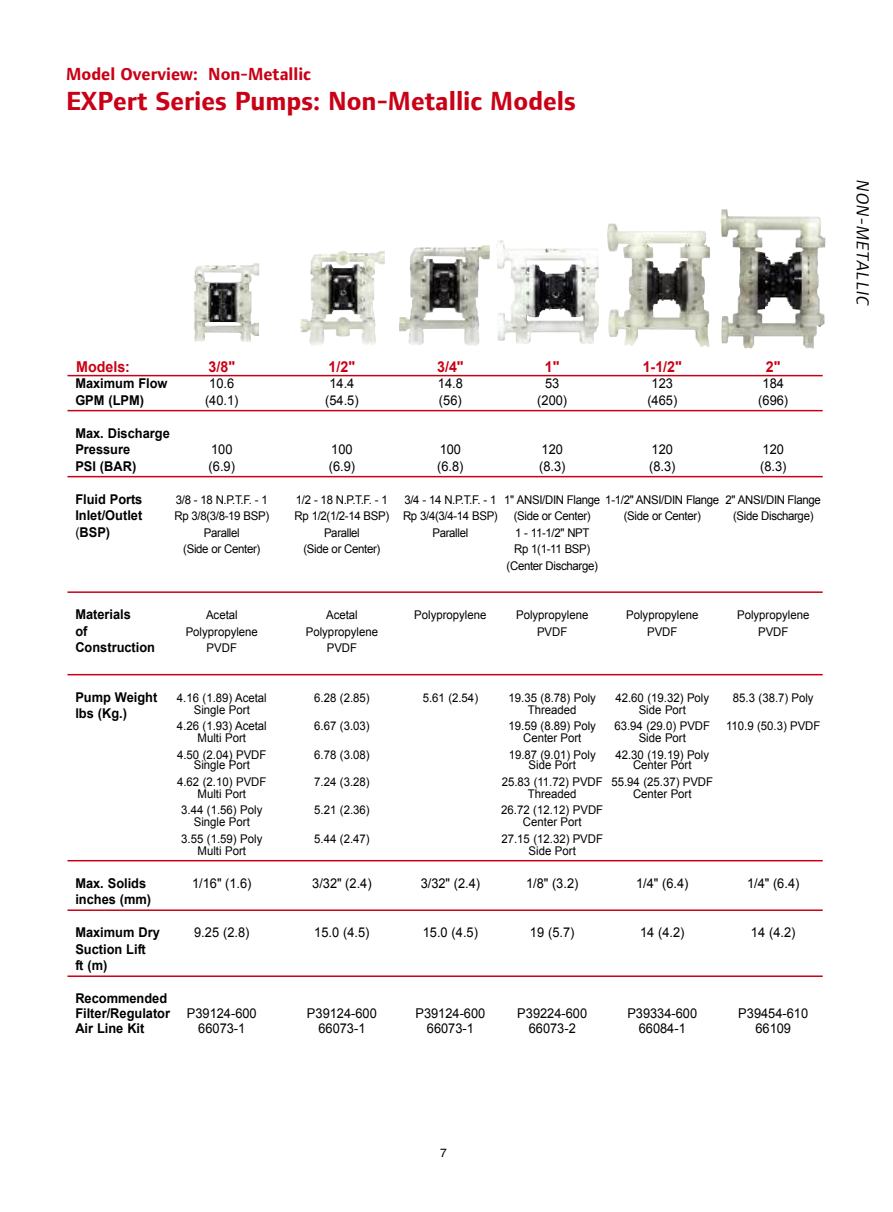
<style>
.page{position:relative;width:893px;height:1212px;background:#fff}
.page>*{position:absolute;margin:0;border:0;box-sizing:border-box;transform-origin:0 0}
.t1{font:700 27px "Foundry Form Sans";color:#ca0016}
.t2{font:700 18px "Foundry Form Sans";color:#ca0016}
.t3{font:18px "Foundry Form Sansitalic";letter-spacing:.05em;color:#000}
.t4{font:700 15px "Arial";color:#ca0016;scale:.95 1}
.t5{font:13.5px "Arial";color:#000;scale:.95 1}
.t6{font:700 13.5px/16.5px "Arial";color:#000;scale:.95 1}
.t7{font:12px "Arial";color:#000;scale:.95 1}
.t8{font:12px/16.5px "Arial";letter-spacing:-.03em;color:#000;text-align:center;scale:.95 1}
.t9{font:12px "Helvetica";color:#000}
.s1{font-weight:400}
</style>
<div class="page">
<hr style="left:68px;top:375px;width:755px;height:1px;background:#ca0016">
<hr style="left:68px;top:410px;width:755px;height:1px;background:#ca0016">
<hr style="left:68px;top:476px;width:755px;height:1px;background:#ca0016">
<hr style="left:68px;top:591px;width:755px;height:2px;background:#ca0016">
<hr style="left:68px;top:674px;width:755px;height:1px;background:#ca0016">
<hr style="left:68px;top:860px;width:755px;height:1px;background:#ca0016">
<hr style="left:68px;top:909px;width:755px;height:2px;background:#ca0016">
<hr style="left:68px;top:975px;width:755px;height:2px;background:#ca0016">
<img style="left:496px;top:240px;width:103px;height:104px">
<img style="left:608px;top:230px;width:102px;height:117px">
<svg style="left:720px;top:216px;width:106px;height:133px"></svg>
<img style="left:721px;top:209px;width:82px;height:114px">
<img style="left:193px;top:263px;width:66px;height:79px">
<img style="left:300px;top:250px;width:85px;height:96px">
<img style="left:399px;top:245px;width:91px;height:101px">
<h2 class="t2" style="left:66px;top:64px;width:247px">Model Overview: Non-Metallic</h2>
<h1 class="t1" style="left:66px;top:86px;width:511px">EXPert Series Pumps: Non-Metallic Models</h1>
<p class="t4" style="left:76px;top:358px;width:58px">Models:</p>
<p class="t4" style="left:209px;top:358px;width:29px">3/8"</p>
<p class="t4" style="left:329px;top:358px;width:29px">1/2"</p>
<p class="t4" style="left:437px;top:358px;width:29px">3/4"</p>
<p class="t4" style="left:545px;top:358px;width:17px">1"</p>
<p class="t4" style="left:643px;top:358px;width:43px">1-1/2"</p>
<p class="t4" style="left:766px;top:358px;width:17px">2"</p>
<p class="t6" style="left:75px;top:375px;width:99px">Maximum Flow</p>
<p class="t5" style="left:209px;top:376px;width:28px">10.6</p>
<p class="t5" style="left:329px;top:376px;width:28px">14.4</p>
<p class="t5" style="left:438px;top:376px;width:28px">14.8</p>
<p class="t5" style="left:545px;top:376px;width:17px">53</p>
<p class="t5" style="left:652px;top:376px;width:24px">123</p>
<p class="t5" style="left:762px;top:376px;width:24px">184</p>
<p class="t6" style="left:75px;top:392px;width:74px">GPM (LPM)</p>
<p class="t5" style="left:205px;top:392px;width:37px">(40.1)</p>
<p class="t5" style="left:325px;top:392px;width:37px">(54.5)</p>
<p class="t5" style="left:439px;top:392px;width:26px">(56)</p>
<p class="t5" style="left:537px;top:392px;width:33px">(200)</p>
<p class="t5" style="left:647px;top:392px;width:33px">(465)</p>
<p class="t5" style="left:758px;top:392px;width:33px">(696)</p>
<p class="t6" style="left:75px;top:425px;width:101px">Max. Discharge<br>Pressure</p>
<p class="t5" style="left:211px;top:442px;width:24px">100</p>
<p class="t5" style="left:331px;top:442px;width:24px">100</p>
<p class="t5" style="left:440px;top:442px;width:24px">100</p>
<p class="t5" style="left:542px;top:442px;width:24px">120</p>
<p class="t5" style="left:652px;top:442px;width:24px">120</p>
<p class="t5" style="left:762px;top:442px;width:24px">120</p>
<p class="t6" style="left:75px;top:458px;width:66px">PSI (BAR)</p>
<p class="t5" style="left:209px;top:458px;width:29px">(6.9)</p>
<p class="t5" style="left:329px;top:458px;width:29px">(6.9)</p>
<p class="t5" style="left:437px;top:458px;width:29px">(6.8)</p>
<p class="t5" style="left:539px;top:458px;width:29px">(8.3)</p>
<p class="t5" style="left:649px;top:458px;width:29px">(8.3)</p>
<p class="t5" style="left:760px;top:458px;width:29px">(8.3)</p>
<p class="t6" style="left:75px;top:491px;width:72px">Fluid Ports</p>
<p class="t7" style="left:176px;top:493px;width:98px">3/8 - 18 N.P.T.F. - 1</p>
<p class="t7" style="left:296px;top:493px;width:98px">1/2 - 18 N.P.T.F. - 1</p>
<p class="t8" style="left:404px;top:491px;width:440px">3/4 - 14 N.P.T.F. - 1 1" ANSI/DIN Flange 1-1/2" ANSI/DIN Flange 2" ANSI/DIN Flange</p>
<p class="t6" style="left:75px;top:507px;width:72px">Inlet/Outlet</p>
<p class="t7" style="left:174px;top:509px;width:101px">Rp 3/8(3/8-19 BSP)</p>
<p class="t8" style="left:295px;top:508px;width:215px">Rp 1/2(1/2-14 BSP) Rp 3/4(3/4-14 BSP)</p>
<p class="t8" style="left:514px;top:508px;width:83px">(Side or Center)</p>
<p class="t8" style="left:624px;top:508px;width:83px">(Side or Center)</p>
<p class="t8" style="left:733px;top:508px;width:86px">(Side Discharge)</p>
<p class="t6" style="left:75px;top:524px;width:38px"><span class="s1">(</span>BSP)</p>
<p class="t8" style="left:204px;top:524px;width:39px">Parallel</p>
<p class="t8" style="left:324px;top:524px;width:39px">Parallel</p>
<p class="t8" style="left:432px;top:524px;width:39px">Parallel</p>
<p class="t7" style="left:515px;top:526px;width:80px">1 - 11-1/2" NPT</p>
<p class="t8" style="left:183px;top:541px;width:83px">(Side or Center)</p>
<p class="t8" style="left:303px;top:541px;width:83px">(Side or Center)</p>
<p class="t8" style="left:507px;top:541px;width:98px">Rp 1(1-11 BSP) (Center Discharge)</p>
<p class="t6" style="left:75px;top:606px;width:60px">Materials</p>
<p class="t7" style="left:206px;top:608px;width:35px">Acetal</p>
<p class="t7" style="left:326px;top:608px;width:35px">Acetal</p>
<p class="t7" style="left:414px;top:608px;width:78px">Polypropylene</p>
<p class="t7" style="left:516px;top:608px;width:78px">Polypropylene</p>
<p class="t7" style="left:626px;top:608px;width:78px">Polypropylene</p>
<p class="t7" style="left:737px;top:608px;width:78px">Polypropylene</p>
<p class="t6" style="left:75px;top:623px;width:14px">of</p>
<p class="t7" style="left:186px;top:625px;width:78px">Polypropylene</p>
<p class="t7" style="left:306px;top:625px;width:78px">Polypropylene</p>
<p class="t7" style="left:537px;top:625px;width:34px">PVDF</p>
<p class="t7" style="left:647px;top:625px;width:34px">PVDF</p>
<p class="t7" style="left:758px;top:625px;width:34px">PVDF</p>
<p class="t6" style="left:75px;top:639px;width:85px">Construction</p>
<p class="t7" style="left:207px;top:641px;width:34px">PVDF</p>
<p class="t7" style="left:327px;top:641px;width:34px">PVDF</p>
<p class="t6" style="left:75px;top:689px;width:88px">Pump Weight</p>
<p class="t7" style="left:177px;top:691px;width:96px">4.16 (1.89) Acetal</p>
<p class="t7" style="left:314px;top:691px;width:60px">6.28 (2.85)</p>
<p class="t7" style="left:423px;top:691px;width:60px">5.61 (2.54)</p>
<p class="t7" style="left:508px;top:691px;width:94px">19.35 (8.78) Poly</p>
<p class="t7" style="left:615px;top:691px;width:100px">42.60 (19.32) Poly</p>
<p class="t7" style="left:733px;top:691px;width:87px">85.3 (38.7) Poly</p>
<p class="t6" style="left:75px;top:705px;width:56px">lbs (Kg.)</p>
<p class="t7" style="left:194px;top:703px;width:61px">Single Port</p>
<p class="t7" style="left:528px;top:703px;width:53px">Threaded</p>
<p class="t7" style="left:639px;top:703px;width:51px">Side Port</p>
<p class="t7" style="left:177px;top:719px;width:96px">4.26 (1.93) Acetal</p>
<p class="t7" style="left:314px;top:719px;width:60px">6.67 (3.03)</p>
<p class="t7" style="left:508px;top:719px;width:94px">19.59 (8.89) Poly</p>
<p class="t7" style="left:614px;top:719px;width:102px">63.94 (29.0) PVDF</p>
<p class="t7" style="left:726px;top:719px;width:101px">110.9 (50.3) PVDF</p>
<p class="t7" style="left:198px;top:731px;width:53px">Multi Port</p>
<p class="t7" style="left:523px;top:731px;width:63px">Center Port</p>
<p class="t7" style="left:639px;top:731px;width:51px">Side Port</p>
<p class="t7" style="left:177px;top:748px;width:96px">4.50 (2.04) PVDF</p>
<p class="t7" style="left:314px;top:748px;width:60px">6.78 (3.08)</p>
<p class="t7" style="left:509px;top:748px;width:93px">19.87 (9.01) Poly</p>
<p class="t7" style="left:615px;top:748px;width:100px">42.30 (19.19) Poly</p>
<p class="t7" style="left:194px;top:758px;width:61px">Single Port</p>
<p class="t7" style="left:529px;top:758px;width:51px">Side Port</p>
<p class="t7" style="left:633px;top:758px;width:63px">Center Port</p>
<p class="t7" style="left:177px;top:775px;width:96px">4.62 (2.10) PVDF</p>
<p class="t7" style="left:314px;top:775px;width:60px">7.24 (3.28)</p>
<p class="t7" style="left:502px;top:775px;width:224px">25.83 (11.72) PVDF 55.94 (25.37) PVDF</p>
<p class="t7" style="left:198px;top:787px;width:53px">Multi Port</p>
<p class="t7" style="left:528px;top:787px;width:53px">Threaded</p>
<p class="t7" style="left:633px;top:787px;width:63px">Center Port</p>
<p class="t7" style="left:181px;top:803px;width:87px">3.44 (1.56) Poly</p>
<p class="t7" style="left:314px;top:803px;width:60px">5.21 (2.36)</p>
<p class="t7" style="left:501px;top:803px;width:109px">26.72 (12.12) PVDF</p>
<p class="t7" style="left:194px;top:815px;width:61px">Single Port</p>
<p class="t7" style="left:523px;top:815px;width:63px">Center Port</p>
<p class="t7" style="left:181px;top:832px;width:87px">3.55 (1.59) Poly</p>
<p class="t7" style="left:314px;top:832px;width:60px">5.44 (2.47)</p>
<p class="t7" style="left:501px;top:832px;width:109px">27.15 (12.32) PVDF</p>
<p class="t7" style="left:198px;top:844px;width:53px">Multi Port</p>
<p class="t7" style="left:529px;top:844px;width:51px">Side Port</p>
<p class="t6" style="left:75px;top:875px;width:76px">Max. Solids</p>
<p class="t5" style="left:192px;top:875px;width:64px">1/16" (1.6)</p>
<p class="t5" style="left:312px;top:875px;width:64px">3/32" (2.4)</p>
<p class="t5" style="left:421px;top:875px;width:64px">3/32" (2.4)</p>
<p class="t5" style="left:526px;top:875px;width:57px">1/8" (3.2)</p>
<p class="t5" style="left:636px;top:875px;width:57px">1/4" (6.4)</p>
<p class="t5" style="left:747px;top:875px;width:57px">1/4" (6.4)</p>
<p class="t6" style="left:75px;top:891px;width:81px">inches (mm)</p>
<p class="t6" style="left:75px;top:924px;width:90px">Maximum Dry</p>
<p class="t5" style="left:194px;top:925px;width:60px">9.25 (2.8)</p>
<p class="t5" style="left:314px;top:925px;width:60px">15.0 (4.5)</p>
<p class="t5" style="left:423px;top:925px;width:60px">15.0 (4.5)</p>
<p class="t5" style="left:530px;top:925px;width:48px">19 (5.7)</p>
<p class="t5" style="left:640px;top:925px;width:48px">14 (4.2)</p>
<p class="t5" style="left:751px;top:925px;width:48px">14 (4.2)</p>
<p class="t6" style="left:75px;top:941px;width:76px">Suction Lift ft (m)</p>
<p class="t6" style="left:75px;top:991px;width:192px;line-height:15px">Recommended<br>Filter/Regulator <span class="s1">P39124-600</span></p>
<p class="t5" style="left:307px;top:1006px;width:75px">P39124-600</p>
<p class="t5" style="left:415px;top:1006px;width:75px">P39124-600</p>
<p class="t5" style="left:517px;top:1006px;width:75px">P39224-600</p>
<p class="t5" style="left:627px;top:1006px;width:75px">P39334-600</p>
<p class="t5" style="left:738px;top:1006px;width:75px">P39454-610</p>
<p class="t6" style="left:75px;top:1020px;width:74px">Air Line Kit</p>
<p class="t5" style="left:198px;top:1021px;width:51px">66073-1</p>
<p class="t5" style="left:318px;top:1021px;width:51px">66073-1</p>
<p class="t5" style="left:427px;top:1021px;width:51px">66073-1</p>
<p class="t5" style="left:529px;top:1021px;width:51px">66073-2</p>
<p class="t5" style="left:639px;top:1021px;width:51px">66084-1</p>
<p class="t5" style="left:755px;top:1021px;width:39px">66109</p>
<h2 class="t3" style="left:874px;top:180px;width:127px;rotate:90deg">NON-METALLIC</h2>
<p class="t9" style="left:440px;top:1148px;width:8px">7</p>
</div>
